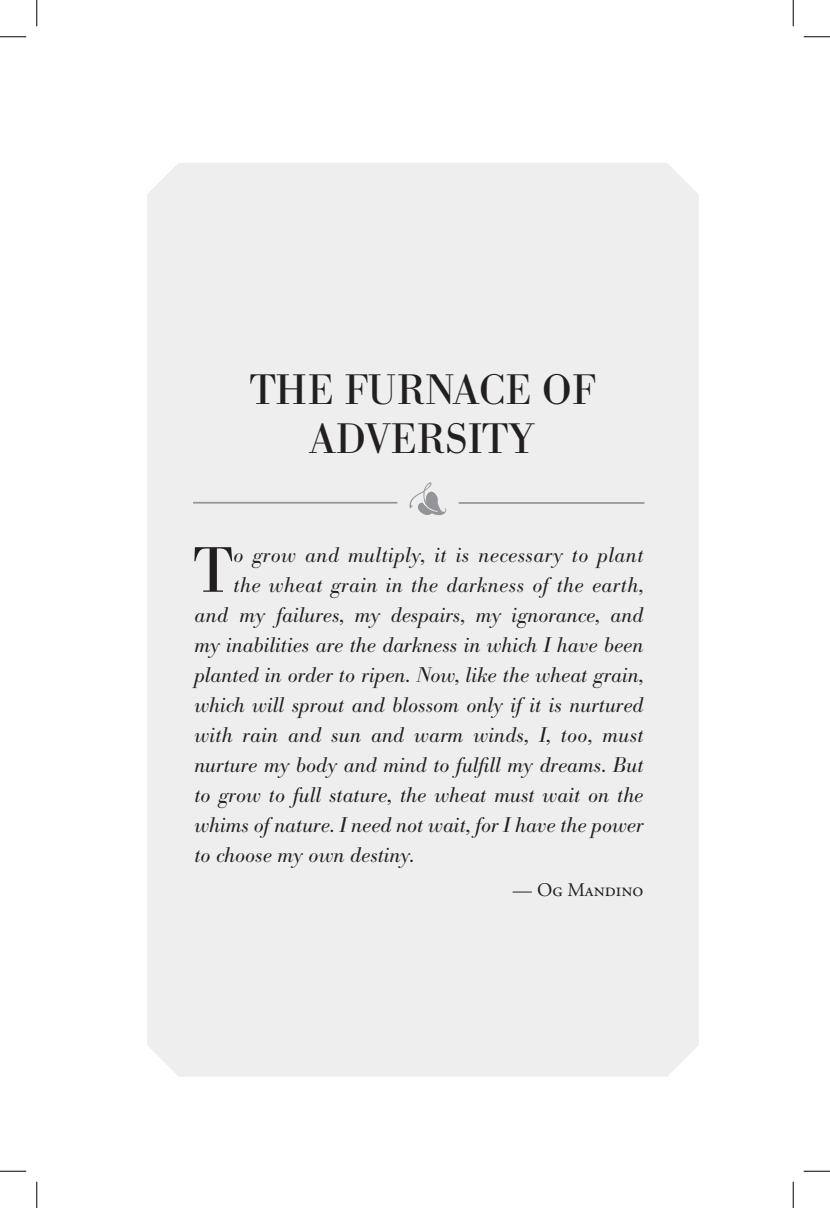
<style>
.page{position:relative;width:830px;height:1208px;background:#fff}
.page>*{position:absolute;margin:0;border:0;box-sizing:border-box;transform-origin:0 0}
.t1{font:63.18px "Bodoni BE";color:#231f20}
.t2{font:42px/49.4px "Bodoni BE";letter-spacing:.02em;color:#231f20;text-align:center}
.t3{font:italic 300 21px "Bodoni BE";color:#231f20}
.t4{font:italic 300 21px "Bodoni BE";letter-spacing:.02em;color:#231f20}
.t5{font:19.25px "Adobe Garamond Pro";color:#231f20}
</style>
<div class="page">
<div style="left:147px;top:163px;width:551px;height:913px;background:#eeeeef"></div>
<hr style="left:193px;top:502px;width:204px;height:1px;background:#939598">
<hr style="left:458px;top:502px;width:186px;height:2px;background:#939598">
<svg style="left:0;top:36px;width:26px;height:1px"></svg>
<svg style="left:803px;top:36px;width:27px;height:1px"></svg>
<svg style="left:0;top:1170px;width:26px;height:1px"></svg>
<svg style="left:803px;top:1170px;width:27px;height:1px"></svg>
<svg style="left:36px;top:0;width:1px;height:26px"></svg>
<svg style="left:36px;top:1181px;width:1px;height:27px"></svg>
<svg style="left:792px;top:0;width:1px;height:26px"></svg>
<svg style="left:792px;top:1181px;width:1px;height:27px"></svg>
<div style="left:404px;top:482px;width:44px;height:45px;background:#eeeeef"></div>
<h2 class="t2" style="left:250px;top:366px;width:336px">THE FURNACE OF<br>ADVERSITY</h2>
<h1 class="t1" style="left:193px;top:534px;width:39px">T</h1>
<p class="t4" style="left:233px;top:542px;width:411px">o grow and multiply, it is necessary to plant</p>
<p class="t4" style="left:233px;top:572px;width:411px">the wheat grain in the darkness of the earth,</p>
<p class="t3" style="left:194px;top:602px;width:450px">and my failures, my despairs, my ignorance, and</p>
<p class="t3" style="left:194px;top:632px;width:450px">my inabilities are the darkness in which I have been</p>
<p class="t3" style="left:194px;top:662px;width:450px">planted in order to ripen. Now, like the wheat grain,</p>
<p class="t3" style="left:194px;top:692px;width:450px">which will sprout and blossom only if it is nurtured</p>
<p class="t3" style="left:194px;top:722px;width:450px">with rain and sun and warm winds, I, too, must</p>
<p class="t3" style="left:194px;top:752px;width:450px">nurture my body and mind to fulfill my dreams. But</p>
<p class="t3" style="left:194px;top:782px;width:450px">to grow to full stature, the wheat must wait on the</p>
<p class="t3" style="left:194px;top:812px;width:450px">whims of nature. I need not wait, for I have the power</p>
<p class="t3" style="left:194px;top:842px;width:221px">to choose my own destiny.</p>
<p class="t5" style="left:513px;top:878px;width:132px">— Og Mandino</p>
</div>
